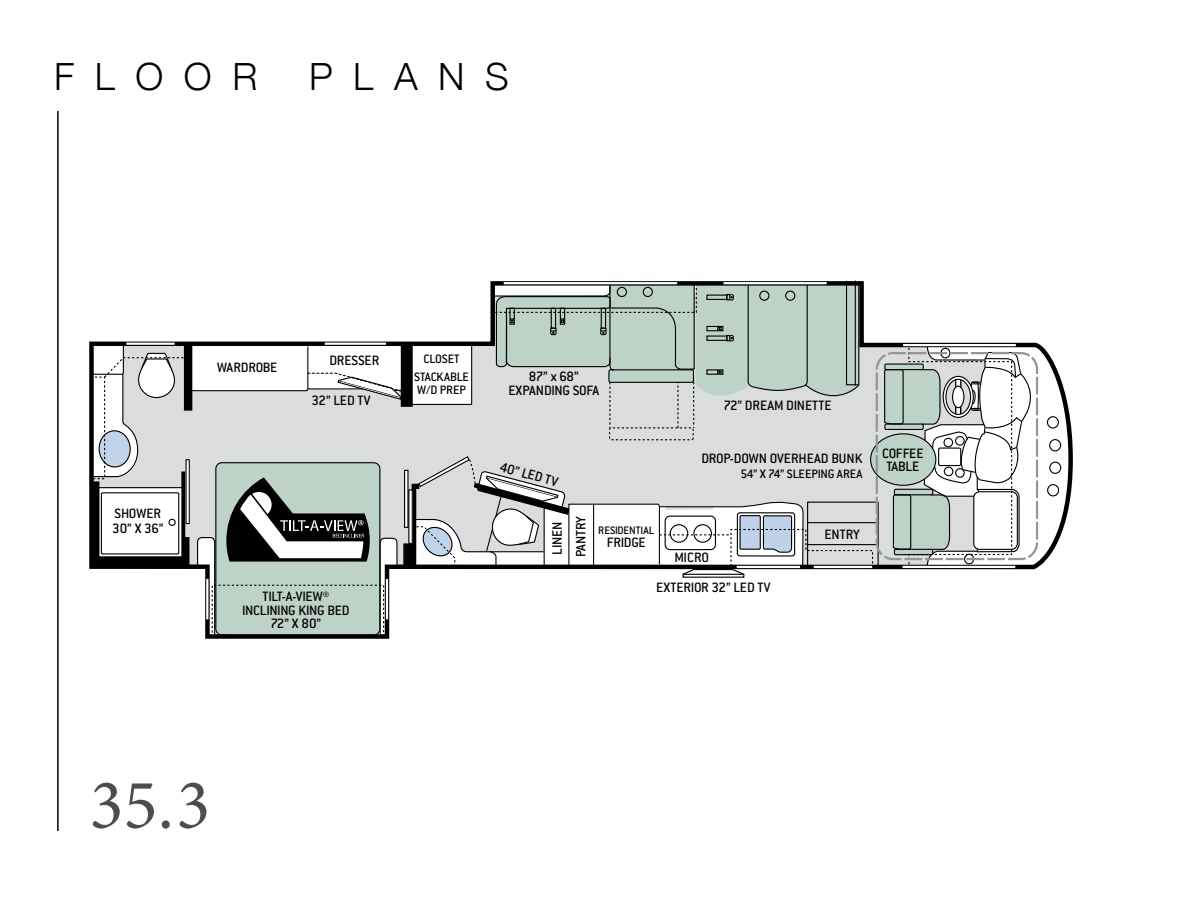
<style>
.page{position:relative;width:1188px;height:918px;background:#fff}
.page>*{position:absolute;margin:0;border:0;box-sizing:border-box;transform-origin:0 0}
.t1{font:71.1px "Minion Pro";color:#4c4d4f}
.t2{font:300 37.5px "Helvetica Neue";letter-spacing:.55em;color:#000}
.t3{font:500 14.85px/13.4px "Conduit ITC";letter-spacing:-.015em;color:#000}
.t4{font:500 13.35px/13.4px "Conduit ITC";letter-spacing:-.01em;color:#000}
.t5{font:500 11.85px "Conduit ITC";color:#000}
</style>
<div class="page">
<hr style="left:57px;top:111px;width:2px;height:720px;background:#000">
<svg style="left:89px;top:341px;width:984px;height:298px"></svg>
<hr style="left:902px;top:566px;width:113px;height:2px;background:#fff">
<hr style="left:903px;top:344px;width:113px;height:2px;background:#fff">
<div style="left:876px;top:352px;width:162px;height:208px;border:2px dashed #939597;border-radius:16px"></div>
<svg style="left:90px;top:280px;width:784px;height:357px"></svg>
<h2 class="t2" style="left:54px;top:54px;width:205px">FLOOR</h2>
<h2 class="t2" style="left:309px;top:54px;width:201px">PLANS</h2>
<p class="t3" style="left:112px;top:506px;width:53px;line-height:15px">SHOWER<br>30” X 36”</p>
<p class="t3" style="left:217px;top:361px;width:62px">WARDROBE</p>
<p class="t3" style="left:329px;top:353px;width:52px">DRESSER</p>
<p class="t4" style="left:424px;top:352px;width:38px">CLOSET</p>
<p class="t3" style="left:311px;top:394px;width:61px">32” LED TV</p>
<p class="t4" style="left:414px;top:370px;width:56px">STACKABLE<br>W/D PREP</p>
<p class="t3" style="left:508px;top:370px;width:92px;text-align:center">87” x 68”<br>EXPANDING SOFA</p>
<p class="t3" style="left:502px;top:460px;width:61px;rotate:16deg">40” LED TV</p>
<p class="t3" style="left:550px;top:555px;width:35px;rotate:-90deg">LINEN</p>
<p class="t3" style="left:574px;top:557px;width:43px;rotate:-90deg">PANTRY</p>
<p class="t5" style="left:598px;top:523px;width:57px">RESIDENTIAL</p>
<p class="t3" style="left:607px;top:536px;width:40px">FRIDGE</p>
<p class="t3" style="left:724px;top:399px;width:110px">72” DREAM DINETTE</p>
<p class="t3" style="left:701px;top:451px;width:163px">DROP-DOWN OVERHEAD BUNK</p>
<p class="t4" style="left:740px;top:467px;width:124px">54” X 74” SLEEPING AREA</p>
<p class="t3" style="left:674px;top:551px;width:36px">MICRO</p>
<p class="t3" style="left:824px;top:528px;width:37px">ENTRY</p>
<p class="t3" style="left:242px;top:590px;width:109px;text-align:center">TILT-A-VIEW®<br>INCLINING KING BED<br>72” X 80”</p>
<p class="t3" style="left:656px;top:581px;width:116px">EXTERIOR 32” LED TV</p>
<p class="t3" style="left:882px;top:446px;width:43px">COFFEE<br>TABLE</p>
<h1 class="t1" style="left:90px;top:757px;width:122px">35.3</h1>
</div>
